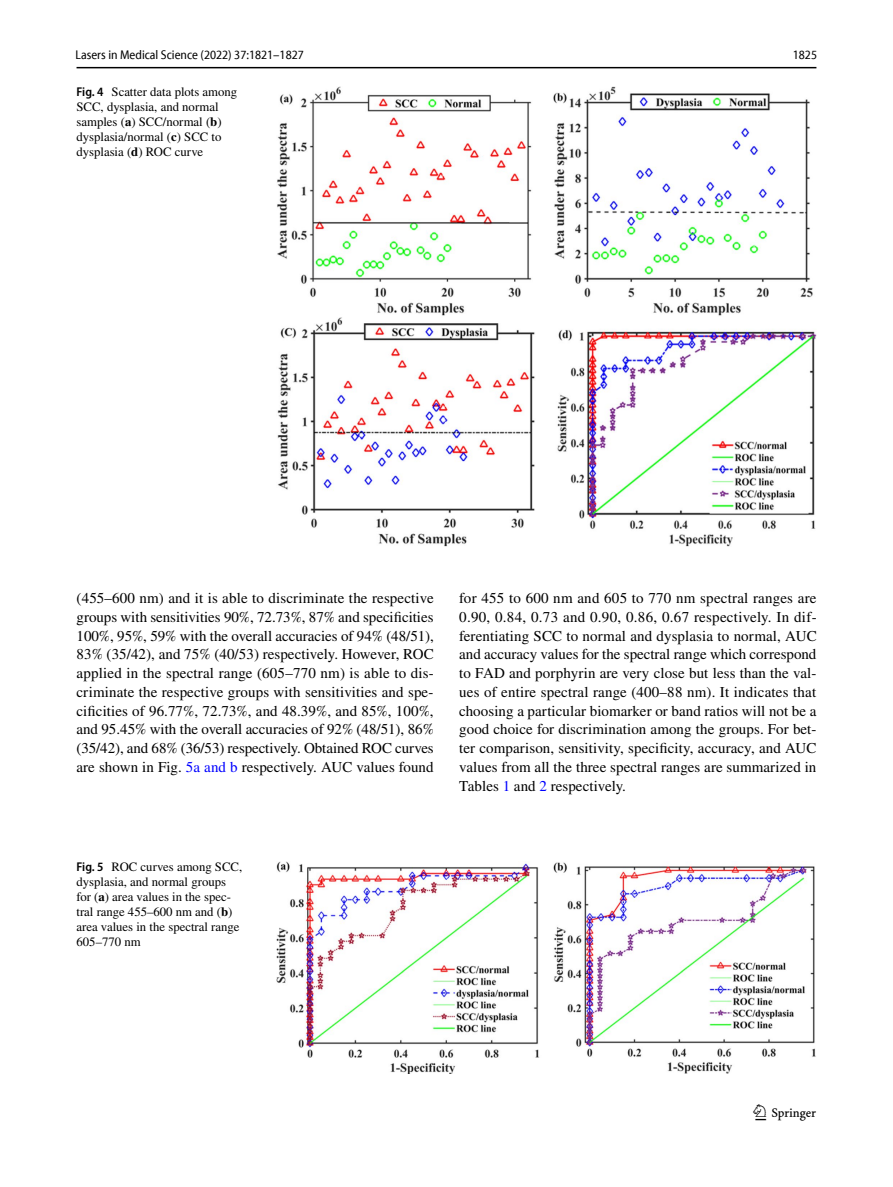
<style>
.page{position:relative;width:893px;height:1187px;background:#fff}
.page>*{position:absolute;margin:0;border:0;box-sizing:border-box;transform-origin:0 0}
.t1{font:22.5px "Springnew Regular 3";color:#000}
.t2{font:15px/18.8px "STIX";letter-spacing:.005em;color:#000;text-align:justify}
.t3{font:12.75px/15px "STIX";color:#000}
.t4{font:semi-condensed 12.75px "Myriad Pro Unic";color:#000}
.s1{font-family:"Myriad Pro";font-weight:600;font-stretch:semi-condensed}
.s2{font-weight:700}
.s3{color:#00f}
</style>
<div class="page">
<hr style="left:77px;top:67px;width:739px;height:1px;background:#000">
<img style="left:277px;top:87px;width:539px;height:459px">
<img style="left:276px;top:861px;width:540px;height:212px">
<p class="t4" style="left:76px;top:50px;width:230px">Lasers in Medical Science (2022) 37:1821–1827</p>
<p class="t4" style="left:793px;top:50px;width:26px">1825</p>
<p class="t3" style="left:77px;top:85px;width:162px"><span class="s1">Fig. 4</span> Scatter data plots among<br>SCC, dysplasia, and normal samples (<span class="s2">a</span>) SCC/normal (<span class="s2">b</span>) dysplasia/normal (<span class="s2">c</span>) SCC to dysplasia (<span class="s2">d</span>) ROC curve</p>
<p class="t2" style="left:77px;top:589px;width:359px">(455–600 nm) and it is able to discriminate the respective groups with sensitivities 90%, 72.73%, 87% and specificities 100%, 95%, 59% with the overall accuracies of 94% (48/51), 83% (35/42), and 75% (40/53) respectively. However, ROC applied in the spectral range (605–770 nm) is able to dis&shy;criminate the respective groups with sensitivities and spe&shy;cificities of 96.77%, 72.73%, and 48.39%, and 85%, 100%, and 95.45% with the overall accuracies of 92% (48/51), 86% (35/42), and 68% (36/53) respectively. Obtained ROC curves are shown in Fig. <span class="s3">5a and b</span> respectively. AUC values found</p>
<p class="t2" style="left:459px;top:589px;width:359px">for 455 to 600 nm and 605 to 770 nm spectral ranges are 0.90, 0.84, 0.73 and 0.90, 0.86, 0.67 respectively. In dif&shy;ferentiating SCC to normal and dysplasia to normal, AUC and accuracy values for the spectral range which correspond to FAD and porphyrin are very close but less than the val&shy;ues of entire spectral range (400–88 nm). It indicates that choosing a particular biomarker or band ratios will not be a good choice for discrimination among the groups. For bet&shy;ter comparison, sensitivity, specificity, accuracy, and AUC values from all the three spectral ranges are summarized in Tables <span class="s3">1</span> and <span class="s3">2</span> respectively.</p>
<p class="t3" style="left:77px;top:859px;width:167px"><span class="s1">Fig. 5</span> ROC curves among SCC, dysplasia, and normal groups for (<span class="s2">a</span>) area values in the spec&shy;tral range 455–600 nm and (<span class="s2">b</span>) area values in the spectral range<br>605–770 nm</p>
<h1 class="t1" style="left:755px;top:1104px;width:62px">1 3</h1>
</div>
